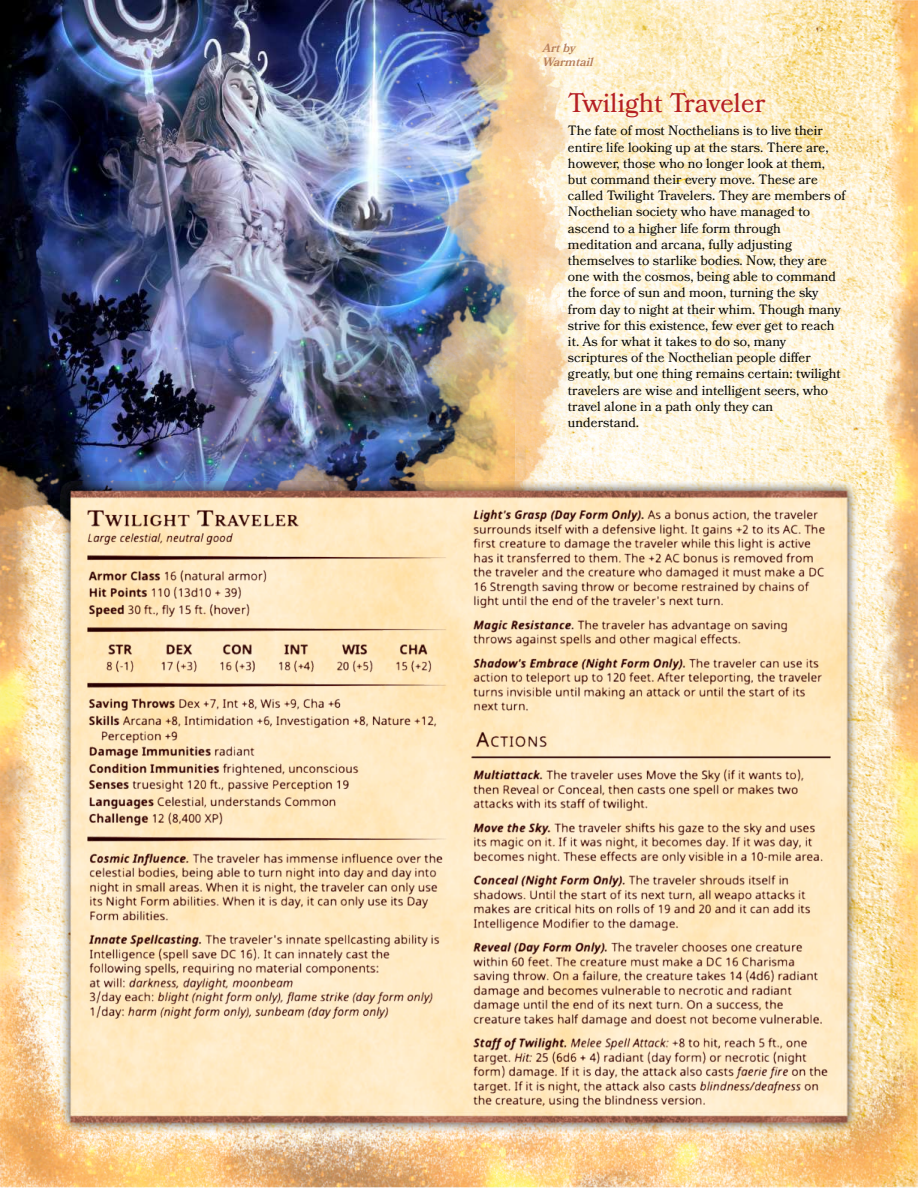
<style>
.page{position:relative;width:918px;height:1188px;background:#fff}
.page>*{position:absolute;margin:0;border:0;box-sizing:border-box;transform-origin:0 0}
.t1{font:26.85px "Bookmania";color:#b51f23}
.t2{font:13.5px/16.2px "Bookmania";color:#080704}
.t3{font:italic 600 12px/14.4px "Bookmania";color:#b77f5b}
</style>
<div class="page">
<img style="left:0;top:0;width:918px;height:1188px">
<img style="left:526px;top:0;width:68px;height:481px">
<img style="left:0;top:526px;width:61px;height:76px">
<img style="left:0;top:0;width:526px;height:526px">
<img style="left:61px;top:481px;width:796px;height:652px">
<img style="left:88px;top:509px;width:742px;height:599px">
<p class="t3" style="left:543px;top:42px;width:52px">Art by<br>Warmtail</p>
<h1 class="t1" style="left:568px;top:92px;width:199px">Twilight Traveler</h1>
<p class="t2" style="left:568px;top:124px;width:279px">The fate of most Nocthelians is to live their entire life looking up at the stars. There are, however, those who no longer look at them, but command their every move. These are called Twilight Travelers. They are members of Nocthelian society who have managed to ascend to a higher life form through meditation and arcana, fully adjusting themselves to starlike bodies. Now, they are one with the cosmos, being able to command the force of sun and moon, turning the sky from day to night at their whim. Though many strive for this existence, few ever get to reach it. As for what it takes to do so, many scriptures of the Nocthelian people differ greatly, but one thing remains certain: twilight travelers are wise and intelligent seers, who travel alone in a path only they can understand.</p>
</div>
